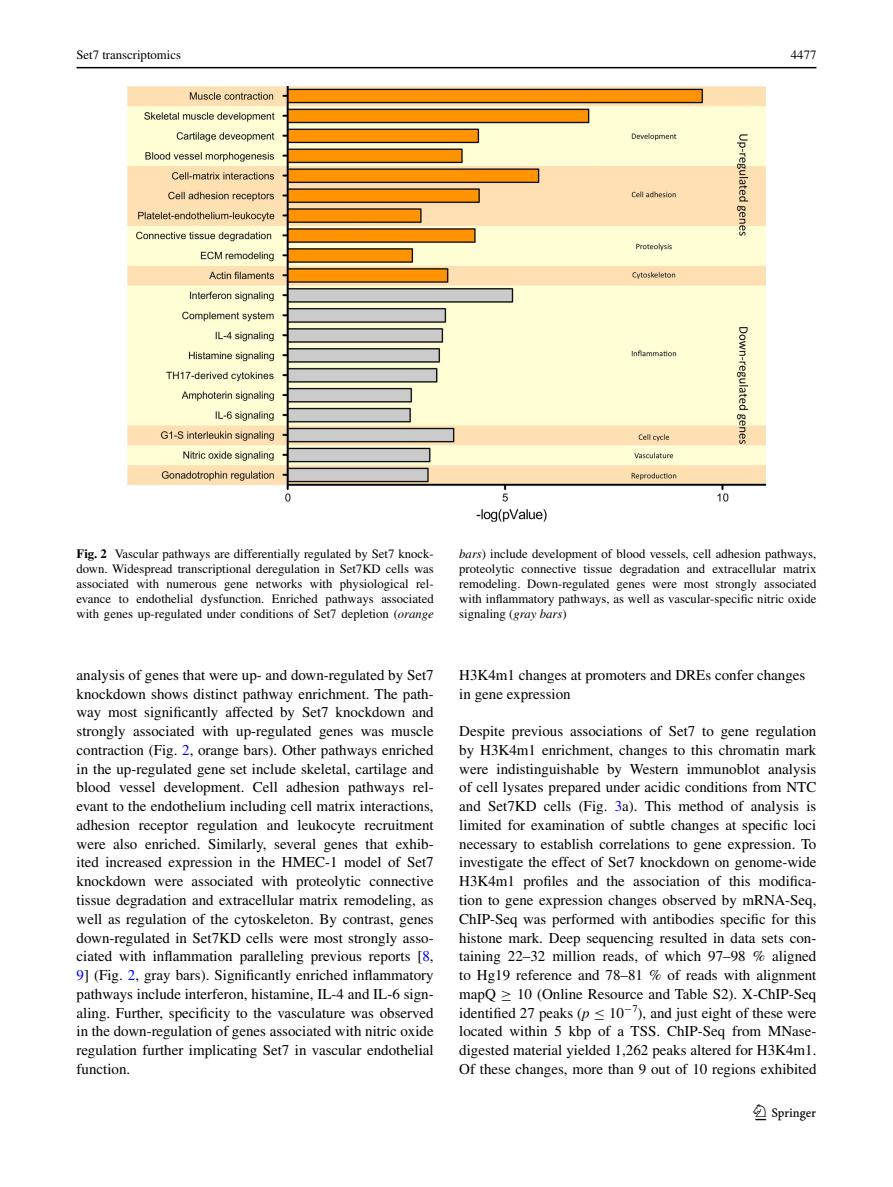
<style>
.page{position:relative;width:893px;height:1187px;background:#fff}
.page>*{position:absolute;margin:0;border:0;box-sizing:border-box;transform-origin:0 0}
.t1{font:22.5px "Springnew";color:#000}
.t2{font:15px/18.8px "Times";color:#000;text-align:justify}
.t3{font:12.75px/15px "Times";color:#000;text-align:justify}
.s1{font-weight:700}
.s2{font-style:italic}
.s3{color:#00f}
.s4{font-family:"MTSY"}
</style>
<div class="page">
<hr style="left:77px;top:67px;width:739px;height:1px;background:#000">
<img style="left:128px;top:87px;width:637px;height:435px">
<p class="t3" style="left:77px;top:48px;width:106px">Set7 transcriptomics</p>
<p class="t3" style="left:791px;top:48px;width:27px">4477</p>
<p class="t3" style="left:77px;top:546px;width:359px"><span class="s1">Fig. 2</span> Vascular pathways are differentially regulated by Set7 knock&shy;down. Widespread transcriptional deregulation in Set7KD cells was associated with numerous gene networks with physiological rel&shy;evance to endothelial dysfunction. Enriched pathways associated with genes up-regulated under conditions of Set7 depletion (<span class="s2">orange</span></p>
<p class="t3" style="left:459px;top:546px;width:359px"><span class="s2">bars</span>) include development of blood vessels, cell adhesion pathways, proteolytic connective tissue degradation and extracellular matrix remodeling. Down-regulated genes were most strongly associated with inflammatory pathways, as well as vascular-specific nitric oxide signaling (<span class="s2">gray bars</span>)</p>
<p class="t2" style="left:77px;top:665px;width:359px">analysis of genes that were up- and down-regulated by Set7 knockdown shows distinct pathway enrichment. The path&shy;way most significantly affected by Set7 knockdown and strongly associated with up-regulated genes was muscle contraction (Fig. <span class="s3">2</span>, orange bars). Other pathways enriched in the up-regulated gene set include skeletal, cartilage and blood vessel development. Cell adhesion pathways rel&shy;evant to the endothelium including cell matrix interactions, adhesion receptor regulation and leukocyte recruitment were also enriched. Similarly, several genes that exhib&shy;ited increased expression in the HMEC-1 model of Set7 knockdown were associated with proteolytic connective tissue degradation and extracellular matrix remodeling, as well as regulation of the cytoskeleton. By contrast, genes down-regulated in Set7KD cells were most strongly asso&shy;ciated with inflammation paralleling previous reports [<span class="s3">8</span>, <span class="s3">9</span>] (Fig. <span class="s3">2</span>, gray bars). Significantly enriched inflammatory pathways include interferon, histamine, IL-4 and IL-6 sign&shy;aling. Further, specificity to the vasculature was observed in the down-regulation of genes associated with nitric oxide regulation further implicating Set7 in vascular endothelial function.</p>
<p class="t2" style="left:459px;top:665px;width:348px">H3K4m1 changes at promoters and DREs confer changes in gene expression</p>
<p class="t2" style="left:459px;top:721px;width:359px">Despite previous associations of Set7 to gene regulation by H3K4m1 enrichment, changes to this chromatin mark were indistinguishable by Western immunoblot analysis of cell lysates prepared under acidic conditions from NTC and Set7KD cells (Fig. <span class="s3">3</span>a). This method of analysis is limited for examination of subtle changes at specific loci necessary to establish correlations to gene expression. To investigate the effect of Set7 knockdown on genome-wide H3K4m1 profiles and the association of this modifica&shy;tion to gene expression changes observed by mRNA-Seq, ChIP-Seq was performed with antibodies specific for this histone mark. Deep sequencing resulted in data sets con&shy;taining 22–32 million reads, of which 97–98 % aligned to Hg19 reference and 78–81 % of reads with alignment mapQ <span class="s4">≥</span> 10 (Online Resource and Table S2). X-ChIP-Seq identified 27 peaks (<span class="s2">p</span> <span class="s4">≤</span> 10<sup>−</sup><sup>7</sup>), and just eight of these were located within 5 kbp of a TSS. ChIP-Seq from MNase&shy;digested material yielded 1,262 peaks altered for H3K4m1.<br>Of these changes, more than 9 out of 10 regions exhibited</p>
<h1 class="t1" style="left:755px;top:1104px;width:62px">1 3</h1>
</div>
